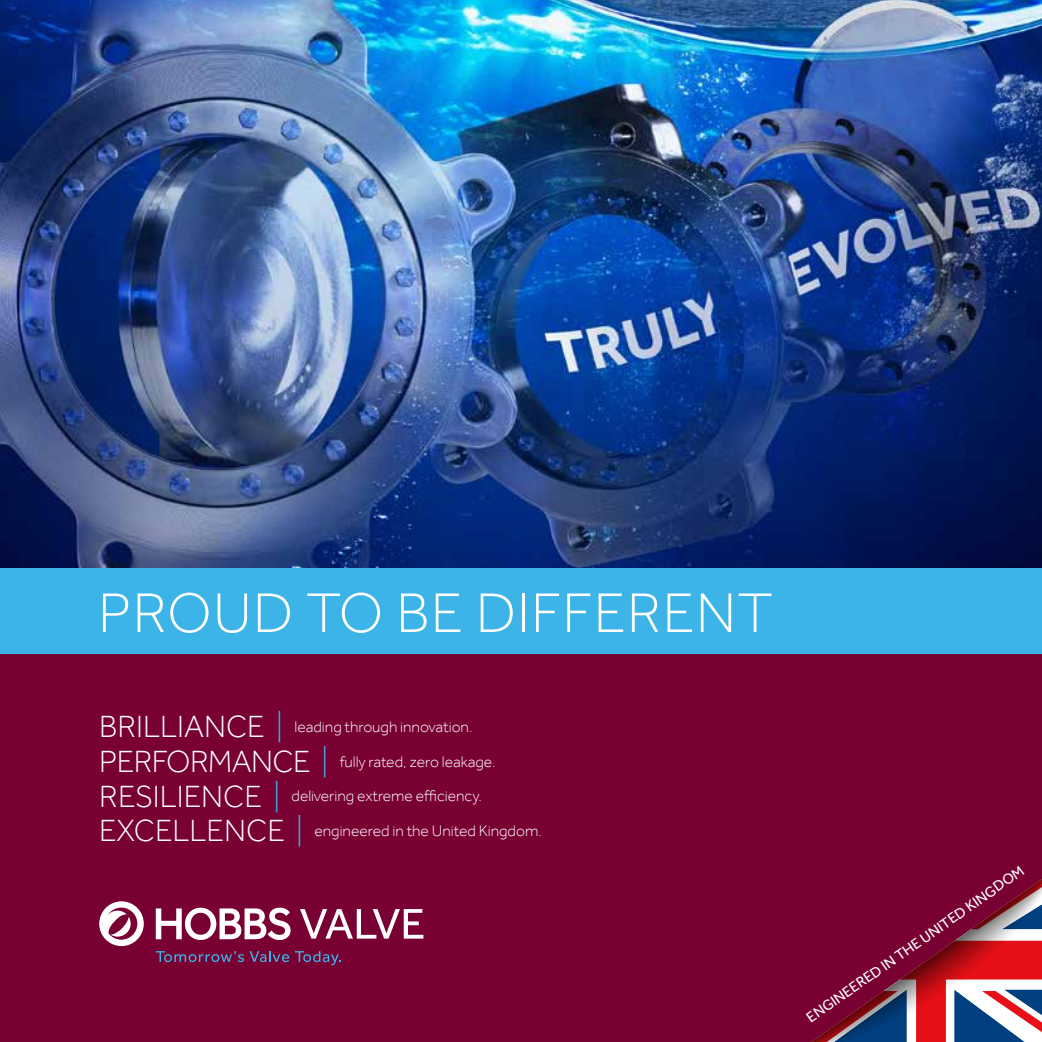
<style>
.page{position:relative;width:1042px;height:1042px;background:#fff}
.page>*{position:absolute;margin:0;border:0;box-sizing:border-box;transform-origin:0 0}
.t1{font:300 57.75px "Effra";letter-spacing:.02em;color:#fff}
.t2{font:300 15.75px "Effra";color:#fff}
.t3{font:14.88px "Effra";color:#fff}
.s1{font-size:31.5px}
.s2{font-size:31.5px;color:#3cb4e7}
</style>
<div class="page">
<img style="left:0;top:0;width:1042px;height:568px">
<div style="left:0;top:568px;width:1042px;height:86px;background:#3cb4e7"></div>
<div style="left:0;top:654px;width:1042px;height:388px;background:#780032"></div>
<svg style="left:156px;top:907px;width:135px;height:33px"></svg>
<svg style="left:300px;top:909px;width:123px;height:29px"></svg>
<svg style="left:99px;top:901px;width:45px;height:45px"></svg>
<svg style="left:156px;top:951px;width:133px;height:11px"></svg>
<svg style="left:295px;top:951px;width:46px;height:14px"></svg>
<svg style="left:811px;top:879px;width:231px;height:163px"></svg>
<h1 class="t1" style="left:98px;top:580px;width:676px">PROUD TO BE DIFFERENT</h1>
<p class="t2" style="left:99px;top:718px;width:375px"><span class="s1">BRILLIANCE</span> <span class="s2">|</span> leading through innovation.</p>
<p class="t2" style="left:99px;top:752px;width:398px"><span class="s1">PERFORMANCE</span> <span class="s2">|</span> fully rated, zero leakage.</p>
<p class="t2" style="left:99px;top:787px;width:384px"><span class="s1">RESILIENCE</span> <span class="s2">|</span> delivering extreme efficiency.</p>
<p class="t2" style="left:99px;top:822px;width:444px"><span class="s1">EXCELLENCE</span> <span class="s2">|</span> engineered in the United Kingdom.</p>
<p class="t3" style="left:803px;top:1012px;width:263px;rotate:-35deg">ENGINEERED IN THE UNITED KINGDOM</p>
</div>
